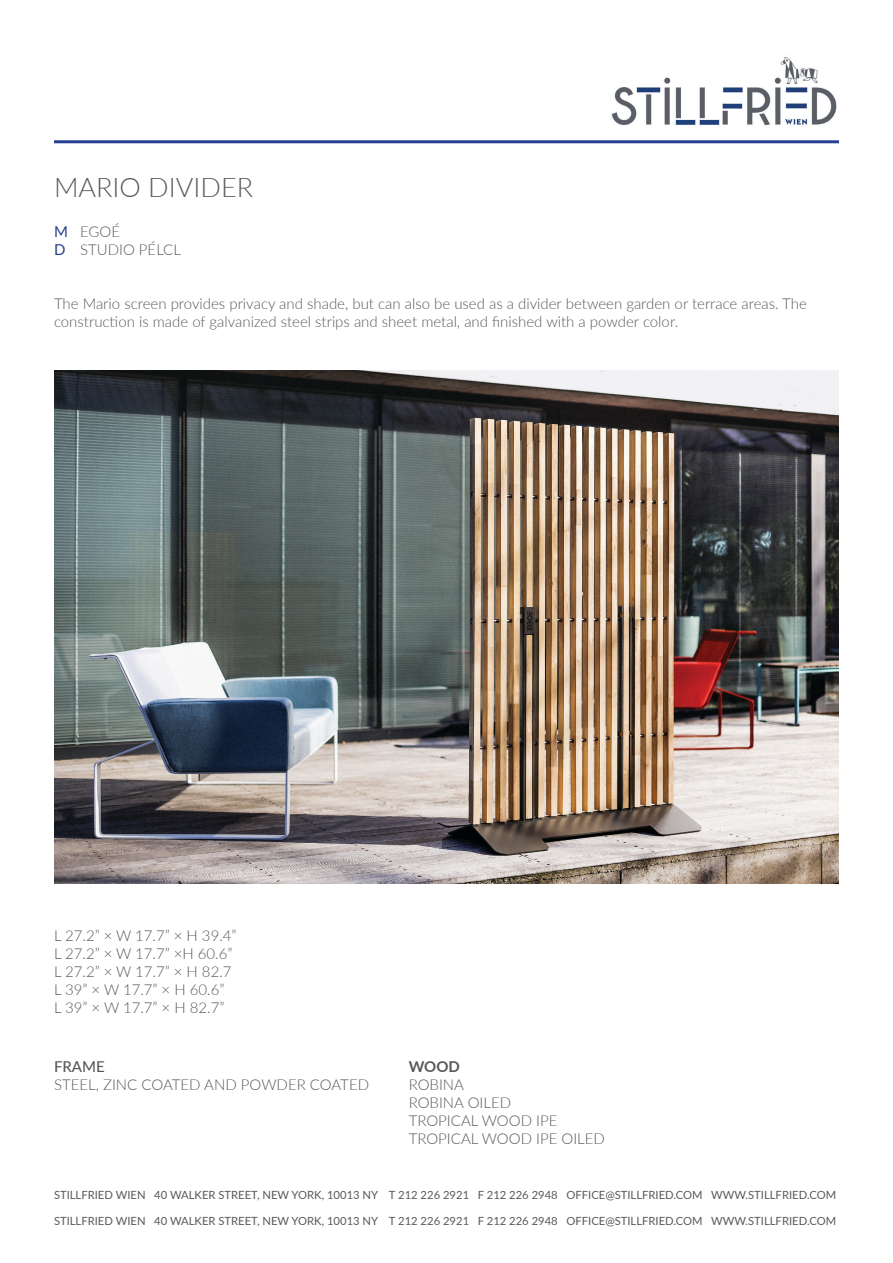
<style>
.page{position:relative;width:893px;height:1263px;background:#fff}
.page>*{position:absolute;margin:0;border:0;box-sizing:border-box;transform-origin:0 0}
.t1{font:300 27px "Lato";color:#595a5c}
.t2{font:300 15px/18px "Lato";color:#595a5c}
.t3{font:300 15px/18px "Lato";color:#58595b}
.t4{font:15px "Lato";color:#25408f}
.t5{font:11.25px "Lato";color:#58595b}
.s1{font-weight:500}
.s2{font-weight:700}
</style>
<div class="page">
<img style="left:611px;top:56px;width:226px;height:70px">
<hr style="left:54px;top:140px;width:785px;height:3px;background:#25408f">
<img style="left:54px;top:370px;width:785px;height:513px">
<p class="t1" style="left:54px;top:168px;width:201px">MARIO DIVIDER</p>
<p class="t4" style="left:54px;top:221px;width:15px">M</p>
<p class="t4" style="left:54px;top:239px;width:13px">D</p>
<p class="t2" style="left:80px;top:222px;width:42px">EGOÉ</p>
<p class="t2" style="left:80px;top:240px;width:102px">STUDIO PÉLCL</p>
<p class="t2" style="left:54px;top:294px;width:754px">The Mario screen provides privacy and shade, but can also be used as a divider between garden or terrace areas. The construction is made of galvanized steel strips and sheet metal, and finished with a powder color.</p>
<p class="t3" style="left:54px;top:926px;width:184px">L 27.2” × W 17.7” × H 39.4”<br>L 27.2” × W 17.7” ×H 60.6”<br>L 27.2” × W 17.7” × H 82.7<br>L 39” × W 17.7” × H 60.6”<br>L 39” × W 17.7” × H 82.7”</p>
<p class="t3" style="left:54px;top:1057px;width:317px"><span class="s1">FRAME<br></span>STEEL, ZINC COATED AND POWDER COATED</p>
<p class="t3" style="left:409px;top:1057px;width:104px"><span class="s2">WOOD<br></span>ROBINA<br>ROBINA OILED</p>
<p class="t3" style="left:409px;top:1111px;width:150px">TROPICAL WOOD IPE</p>
<p class="t3" style="left:409px;top:1129px;width:198px">TROPICAL WOOD IPE OILED</p>
<p class="t5" style="left:54px;top:1187px;width:784px">STILLFRIED WIEN 40 WALKER STREET, NEW YORK, 10013 NY T 212 226 2921 F 212 226 2948 OFFICE@STILLFRIED.COM WWW.STILLFRIED.COM</p>
<p class="t5" style="left:54px;top:1213px;width:784px">STILLFRIED WIEN 40 WALKER STREET, NEW YORK, 10013 NY T 212 226 2921 F 212 226 2948 OFFICE@STILLFRIED.COM WWW.STILLFRIED.COM</p>
</div>
